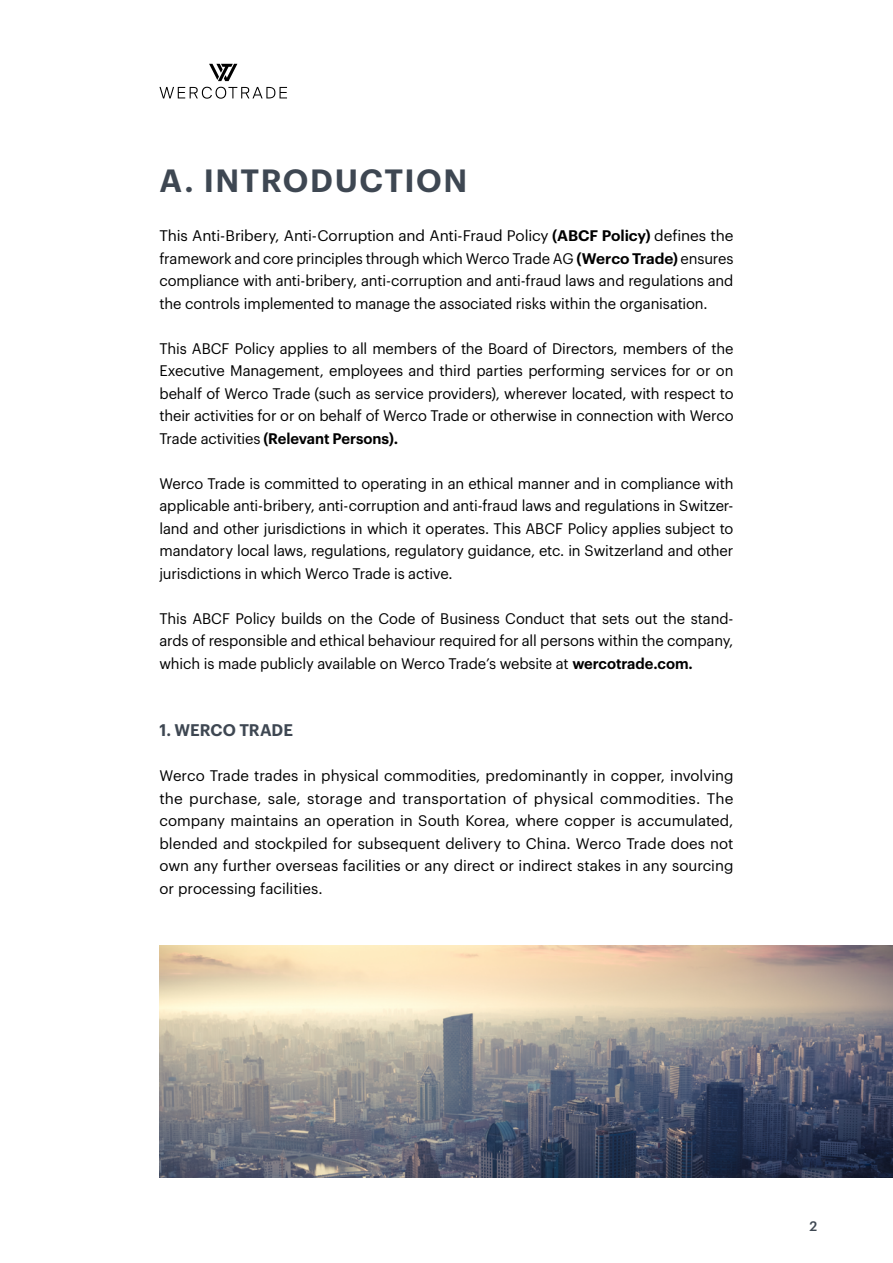
<style>
.page{position:relative;width:893px;height:1263px;background:#fff}
.page>*{position:absolute;margin:0;border:0;box-sizing:border-box;transform-origin:0 0}
.Headline{font:600 31.5px "Graphik";letter-spacing:.045em;color:#3e4752}
.Lauftext{font:600 16.5px "Graphik";letter-spacing:-.005em;color:#3e4752}
.Lauftext-2{font:15px/22.5px "Graphik";letter-spacing:-.01em;color:#000;text-align:justify}
.t1{font:500 13.5px "Graphik";color:#3e4752}
.s1{font-weight:600}
</style>
<div class="page">
<svg style="left:209px;top:64px;width:28px;height:17px"></svg>
<svg style="left:159px;top:87px;width:128px;height:12px"></svg>
<img style="left:159px;top:945px;width:734px;height:233px">
<p class="Headline" style="left:160px;top:156px;width:309px">A. INTRODUCTION</p>
<p class="Lauftext-2" style="left:159px;top:223px;width:576px">This Anti-Bribery, Anti-Corruption and Anti-Fraud Policy <span class="s1">(ABCF Policy)</span> defines the framework and core principles through which Werco Trade AG <span class="s1">(Werco Trade)</span> ensures compliance with anti-bribery, anti-corruption and anti-fraud laws and regulations and the controls implemented to manage the associated risks within the organisation.</p>
<p class="Lauftext-2" style="left:159px;top:336px;width:576px">This ABCF Policy applies to all members of the Board of Directors, members of the Executive Management, employees and third parties performing services for or on behalf of Werco Trade (such as service providers), wherever located, with respect to their activities for or on behalf of Werco Trade or otherwise in connection with Werco Trade activities <span class="s1">(Relevant Persons).</span></p>
<p class="Lauftext-2" style="left:159px;top:471px;width:576px">Werco Trade is committed to operating in an ethical manner and in compliance with applicable anti-bribery, anti-corruption and anti-fraud laws and regulations in Switzer&shy;land and other jurisdictions in which it operates. This ABCF Policy applies subject to mandatory local laws, regulations, regulatory guidance, etc. in Switzerland and other jurisdictions in which Werco Trade is active.</p>
<p class="Lauftext-2" style="left:159px;top:606px;width:576px">This ABCF Policy builds on the Code of Business Conduct that sets out the stand&shy;ards of responsible and ethical behaviour required for all persons within the company, which is made publicly available on Werco Trade’s website at <span class="s1">wercotrade.com.</span></p>
<p class="Lauftext" style="left:159px;top:718px;width:135px">1. WERCO TRADE</p>
<p class="Lauftext-2" style="left:159px;top:763px;width:576px">Werco Trade trades in physical commodities, predominantly in copper, involving the purchase, sale, storage and transportation of physical commodities. The company maintains an operation in South Korea, where copper is accumulated, blended and stockpiled for subsequent delivery to China. Werco Trade does not own any further overseas facilities or any direct or indirect stakes in any sourcing or processing facilities.</p>
<p class="t1" style="left:809px;top:1216px;width:9px">2</p>
</div>
